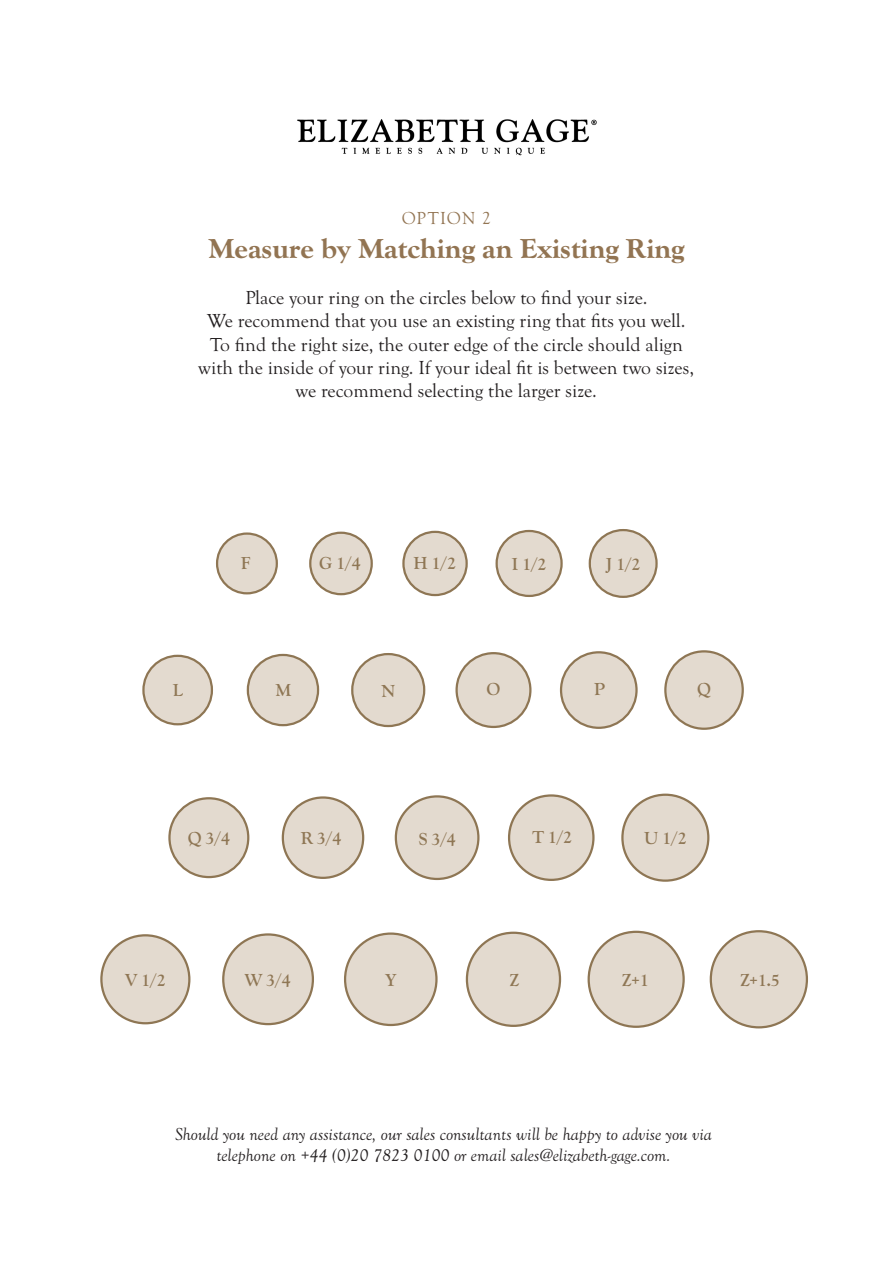
<style>
.page{position:relative;width:893px;height:1263px;background:#fff}
.page>*{position:absolute;margin:0;border:0;box-sizing:border-box;transform-origin:0 0}
.t1{font:700 expanded 28.5px "Goudy Old Sty";color:#927452}
.t2{font:19.5px/23.4px "Goudy Old Sty";color:#231f20;text-align:center}
.t3{font:italic 18px/21.6px "Goudy Old Sty";color:#231f20;text-align:center}
.t4{font:700 18px "Goudy Old Sty";color:#8e7654}
.t5{font:18px "Goudy Old Sty";letter-spacing:.06em;color:#927452}
</style>
<div class="page">
<img style="left:297px;top:119px;width:300px;height:37px">
<svg style="left:100px;top:529px;width:708px;height:500px"></svg>
<div style="left:223px;top:934px;width:90px;height:90px;background:#e3dacf;border-radius:50%"></div>
<div style="left:222px;top:933px;width:92px;height:92px;border:2px solid #8e7654;border-radius:50%"></div>
<div style="left:345px;top:933px;width:91px;height:92px;background:#e3dacf;border-radius:50%"></div>
<div style="left:344px;top:932px;width:94px;height:94px;border:2px solid #8e7654;border-radius:50%"></div>
<div style="left:467px;top:933px;width:93px;height:93px;background:#e3dacf;border-radius:50%"></div>
<div style="left:466px;top:932px;width:95px;height:95px;border:2px solid #8e7654;border-radius:50%"></div>
<div style="left:589px;top:932px;width:95px;height:95px;background:#e3dacf;border-radius:50%"></div>
<div style="left:588px;top:931px;width:97px;height:97px;border:2px solid #8e7654;border-radius:50%"></div>
<div style="left:711px;top:931px;width:96px;height:96px;background:#e3dacf;border-radius:50%"></div>
<div style="left:710px;top:930px;width:98px;height:98px;border:2px solid #8e7654;border-radius:50%"></div>
<div style="left:101px;top:935px;width:88px;height:88px;background:#e3dacf;border-radius:50%"></div>
<div style="left:100px;top:934px;width:90px;height:90px;border:2px solid #8e7654;border-radius:50%"></div>
<div style="left:622px;top:795px;width:86px;height:86px;background:#e3dacf;border-radius:50%"></div>
<div style="left:621px;top:794px;width:88px;height:88px;border:2px solid #8e7654;border-radius:50%"></div>
<div style="left:665px;top:651px;width:78px;height:78px;background:#e3dacf;border-radius:50%"></div>
<div style="left:664px;top:650px;width:80px;height:80px;border:2px solid #8e7654;border-radius:50%"></div>
<div style="left:169px;top:798px;width:79px;height:79px;background:#e3dacf;border-radius:50%"></div>
<div style="left:168px;top:797px;width:81px;height:81px;border:2px solid #8e7654;border-radius:50%"></div>
<div style="left:283px;top:797px;width:80px;height:81px;background:#e3dacf;border-radius:50%"></div>
<div style="left:282px;top:796px;width:82px;height:83px;border:2px solid #8e7654;border-radius:50%"></div>
<div style="left:509px;top:795px;width:84px;height:85px;background:#e3dacf;border-radius:50%"></div>
<div style="left:508px;top:794px;width:87px;height:87px;border:2px solid #8e7654;border-radius:50%"></div>
<div style="left:396px;top:796px;width:82px;height:83px;background:#e3dacf;border-radius:50%"></div>
<div style="left:395px;top:795px;width:84px;height:85px;border:2px solid #8e7654;border-radius:50%"></div>
<div style="left:217px;top:534px;width:60px;height:59px;background:#e3dacf;border-radius:50%"></div>
<div style="left:216px;top:532px;width:62px;height:62px;border:2px solid #8e7654;border-radius:50%"></div>
<div style="left:310px;top:533px;width:62px;height:61px;background:#e3dacf;border-radius:50%"></div>
<div style="left:309px;top:532px;width:64px;height:63px;border:2px solid #8e7654;border-radius:50%"></div>
<div style="left:403px;top:532px;width:64px;height:63px;background:#e3dacf;border-radius:50%"></div>
<div style="left:402px;top:531px;width:66px;height:65px;border:2px solid #8e7654;border-radius:50%"></div>
<div style="left:497px;top:531px;width:65px;height:65px;background:#e3dacf;border-radius:50%"></div>
<div style="left:495px;top:530px;width:68px;height:67px;border:2px solid #8e7654;border-radius:50%"></div>
<div style="left:590px;top:530px;width:67px;height:67px;background:#e3dacf;border-radius:50%"></div>
<div style="left:589px;top:529px;width:69px;height:69px;border:2px solid #8e7654;border-radius:50%"></div>
<div style="left:352px;top:654px;width:72px;height:72px;background:#e3dacf;border-radius:50%"></div>
<div style="left:351px;top:653px;width:74px;height:74px;border:2px solid #8e7654;border-radius:50%"></div>
<div style="left:457px;top:653px;width:73px;height:74px;background:#e3dacf;border-radius:50%"></div>
<div style="left:455px;top:652px;width:76px;height:76px;border:2px solid #8e7654;border-radius:50%"></div>
<div style="left:561px;top:652px;width:75px;height:76px;background:#e3dacf;border-radius:50%"></div>
<div style="left:560px;top:651px;width:78px;height:78px;border:2px solid #8e7654;border-radius:50%"></div>
<div style="left:143px;top:656px;width:69px;height:68px;background:#e3dacf;border-radius:50%"></div>
<div style="left:142px;top:655px;width:71px;height:70px;border:2px solid #8e7654;border-radius:50%"></div>
<div style="left:248px;top:655px;width:70px;height:70px;background:#e3dacf;border-radius:50%"></div>
<div style="left:247px;top:654px;width:72px;height:72px;border:2px solid #8e7654;border-radius:50%"></div>
<p class="t5" style="left:402px;top:208px;width:91px">OPTION 2</p>
<p class="t1" style="left:208px;top:232px;width:478px">Measure by Matching an Existing Ring</p>
<p class="t2" style="left:199px;top:286px;width:497px">Place your ring on the circles below to find your size.<br>We recommend that you use an existing ring that fits you well.<br>To find the right size, the outer edge of the circle should align with the inside of your ring. If your ideal fit is between two sizes, we recommend selecting the larger size.</p>
<p class="t4" style="left:241px;top:553px;width:11px">F</p>
<p class="t4" style="left:319px;top:553px;width:43px">G 1/4</p>
<p class="t4" style="left:413px;top:553px;width:44px">H 1/2</p>
<p class="t4" style="left:512px;top:553px;width:36px">I 1/2</p>
<p class="t4" style="left:606px;top:553px;width:36px">J 1/2</p>
<p class="t4" style="left:173px;top:680px;width:12px">L</p>
<p class="t4" style="left:276px;top:680px;width:17px">M</p>
<p class="t4" style="left:382px;top:680px;width:15px">N</p>
<p class="t4" style="left:486px;top:679px;width:15px">O</p>
<p class="t4" style="left:594px;top:679px;width:13px">P</p>
<p class="t4" style="left:697px;top:679px;width:15px">Q</p>
<p class="t4" style="left:188px;top:828px;width:44px">Q 3/4</p>
<p class="t4" style="left:301px;top:828px;width:42px">R 3/4</p>
<p class="t4" style="left:419px;top:829px;width:39px">S 3/4</p>
<p class="t4" style="left:532px;top:827px;width:41px">T 1/2</p>
<p class="t4" style="left:644px;top:828px;width:44px">U 1/2</p>
<p class="t4" style="left:125px;top:969px;width:42px">V 1/2</p>
<p class="t4" style="left:245px;top:970px;width:48px">W 3/4</p>
<p class="t4" style="left:385px;top:970px;width:13px">Y</p>
<p class="t4" style="left:510px;top:970px;width:11px">Z</p>
<p class="t4" style="left:622px;top:970px;width:28px">Z+1</p>
<p class="t4" style="left:740px;top:970px;width:41px">Z+1.5</p>
<p class="t3" style="left:175px;top:1123px;width:538px">Should you need any assistance, our sales consultants will be happy to advise you via telephone on +44 (0)20 7823 0100 or email sales@elizabeth-gage.com.</p>
</div>
